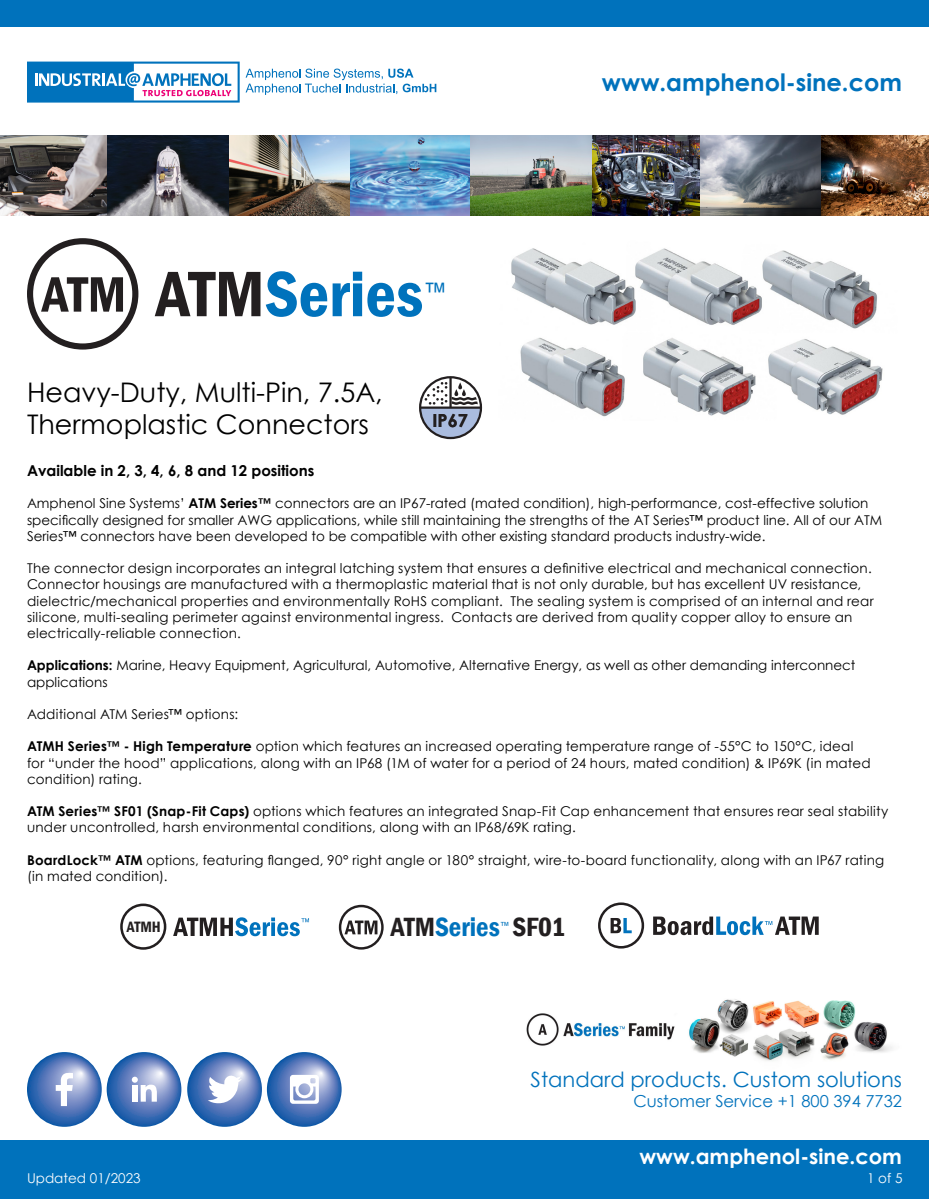
<style>
.page{position:relative;width:929px;height:1199px;background:#fff}
.page>*{position:absolute;margin:0;border:0;box-sizing:border-box;transform-origin:0 0}
.t1{font:600 condensed 66.45px "Franklin Gothic";color:#0072bc}
.t2{font:600 condensed 27.15px "Franklin Gothic";color:#0072bc}
.t3{font:600 condensed 27.15px "Franklin Gothic";color:#231f20}
.t4{font:27px "Century Gothic";color:#000}
.t5{font:24.15px "Arial";color:#0072bc}
.t6{font:700 24px "Century Gothic";color:#0072bc}
.t7{font:21px "Century Gothic";color:#0072bc}
.t8{font:700 21px "Century Gothic";color:#fff}
.t9{font:700 18px "Century Gothic";color:#231f20}
.t10{font:16.5px "Century Gothic";color:#0072bc}
.t11{font:600 condensed 15.45px "Franklin Gothic";color:#231f20}
.t12{font:700 15px "Century Gothic";color:#000}
.t13{font:13.5px/16.2px "Century Gothic";letter-spacing:.01em;color:#000}
.t14{font:13.5px "Century Gothic";color:#fff}
.t15{font:9.9px "Arial";color:#0072bc}
.s1{color:#231f20}
.s2{font-weight:700}
</style>
<div class="page">
<svg style="left:27px;top:1052px;width:75px;height:75px;background:#567cbc"></svg>
<svg style="left:56px;top:1072px;width:17px;height:34px"></svg>
<svg style="left:267px;top:1052px;width:75px;height:75px;background:#527aba"></svg>
<svg style="left:290px;top:1075px;width:29px;height:29px"></svg>
<svg style="left:107px;top:1052px;width:74px;height:75px;background:#547bbb"></svg>
<svg style="left:132px;top:1077px;width:25px;height:24px"></svg>
<svg style="left:187px;top:1052px;width:75px;height:75px;background:#4e78b9"></svg>
<svg style="left:207px;top:1074px;width:35px;height:31px"></svg>
<svg style="left:27px;top:62px;width:213px;height:41px"></svg>
<svg style="left:246px;top:69px;width:190px;height:26px"></svg>
<div style="left:0;top:1140px;width:929px;height:59px;background:#0072bc"></div>
<div style="left:0;top:0;width:929px;height:27px;background:#0072bc"></div>
<img style="left:0;top:135px;width:929px;height:81px">
<svg style="left:27px;top:238px;width:111px;height:112px"></svg>
<img style="left:511px;top:248px;width:372px;height:169px">
<img style="left:526px;top:999px;width:366px;height:62px">
<svg style="left:420px;top:377px;width:61px;height:61px"></svg>
<svg style="left:420px;top:382px;width:61px;height:56px"></svg>
<div style="left:419px;top:376px;width:63px;height:63px;border:2px solid #231f20;border-radius:50%"></div>
<hr style="left:420px;top:406px;width:61px;height:3px;background:#231f20">
<hr style="left:449px;top:377px;width:3px;height:31px;background:#231f20">
<svg style="left:653px;top:916px;width:166px;height:19px"></svg>
<svg style="left:598px;top:902px;width:46px;height:46px"></svg>
<div style="left:600px;top:905px;width:41px;height:41px;background:#fff;border-radius:50%"></div>
<svg style="left:610px;top:918px;width:22px;height:15px"></svg>
<svg style="left:120px;top:903px;width:46px;height:47px"></svg>
<div style="left:123px;top:906px;width:41px;height:41px;background:#fff;border-radius:50%"></div>
<svg style="left:173px;top:917px;width:136px;height:19px"></svg>
<svg style="left:339px;top:905px;width:45px;height:44px"></svg>
<div style="left:341px;top:907px;width:40px;height:40px;background:#fff;border-radius:50%"></div>
<svg style="left:344px;top:920px;width:33px;height:14px"></svg>
<p class="t1" style="left:156px;top:250px;width:269px"><span class="s1">ATM</span>Series</p>
<p class="t5" style="left:423px;top:276px;width:26px">™</p>
<h3 class="t6" style="left:602px;top:64px;width:301px">www.amphenol-sine.com</h3>
<p class="t4" style="left:27px;top:373px;width:357px">Heavy-Duty, Multi-Pin, 7.5A,</p>
<p class="t4" style="left:27px;top:405px;width:343px">Thermoplastic Connectors</p>
<p class="t12" style="left:27px;top:459px;width:289px">Available in 2, 3, 4, 6, 8 and 12 positions</p>
<p class="t13" style="left:27px;top:495px;width:857px">Amphenol Sine Systems’ <span class="s2">ATM Series™</span> connectors are an IP67-rated (mated condition), high-performance, cost-effective solution specifically designed for smaller AWG applications, while still maintaining the strengths of the AT Series™ product line. All of our ATM<br>Series™ connectors have been developed to be compatible with other existing standard products industry-wide.</p>
<p class="t13" style="left:27px;top:560px;width:848px">The connector design incorporates an integral latching system that ensures a definitive electrical and mechanical connection.<br>Connector housings are manufactured with a thermoplastic material that is not only durable, but has excellent UV resistance, dielectric/mechanical properties and environmentally RoHS compliant. The sealing system is comprised of an internal and rear silicone, multi-sealing perimeter against environmental ingress. Contacts are derived from quality copper alloy to ensure an electrically-reliable connection.</p>
<p class="t13" style="left:27px;top:657px;width:830px"><span class="s2">Applications:</span> Marine, Heavy Equipment, Agricultural, Automotive, Alternative Energy, as well as other demanding interconnect applications</p>
<p class="t13" style="left:27px;top:706px;width:213px">Additional ATM Series™ options:</p>
<p class="t13" style="left:27px;top:738px;width:845px"><span class="s2">ATMH Series™ - High Temperature</span> option which features an increased operating temperature range of -55°C to 150°C, ideal for “under the hood” applications, along with an IP68 (1M of water for a period of 24 hours, mated condition) &amp; IP69K (in mated condition) rating.</p>
<p class="t13" style="left:27px;top:803px;width:863px"><span class="s2">ATM Series™ SF01 (Snap-Fit Caps)</span> options which features an integrated Snap-Fit Cap enhancement that ensures rear seal stability under uncontrolled, harsh environmental conditions, along with an IP68/69K rating.</p>
<p class="t13" style="left:27px;top:852px;width:859px"><span class="s2">BoardLock™ ATM</span> options, featuring flanged, 90° right angle or 180° straight, wire-to-board functionality, along with an IP67 rating (in mated condition).</p>
<p class="t9" style="left:432px;top:407px;width:37px">IP67</p>
<p class="t11" style="left:127px;top:916px;width:36px">ATMH</p>
<p class="t2" style="left:391px;top:909px;width:111px"><span class="s1">ATM</span>Series</p>
<p class="t15" style="left:500px;top:919px;width:11px">™</p>
<p class="t3" style="left:512px;top:909px;width:54px">SF01</p>
<h3 class="t7" style="left:531px;top:1064px;width:373px">Standard products. Custom solutions</h3>
<p class="t10" style="left:633px;top:1089px;width:270px">Customer Service +1 800 394 7732</p>
<h3 class="t8" style="left:639px;top:1140px;width:264px">www.amphenol-sine.com</h3>
<p class="t14" style="left:27px;top:1168px;width:115px">Updated 01/2023</p>
<p class="t14" style="left:867px;top:1168px;width:37px">1 of 5</p>
</div>
